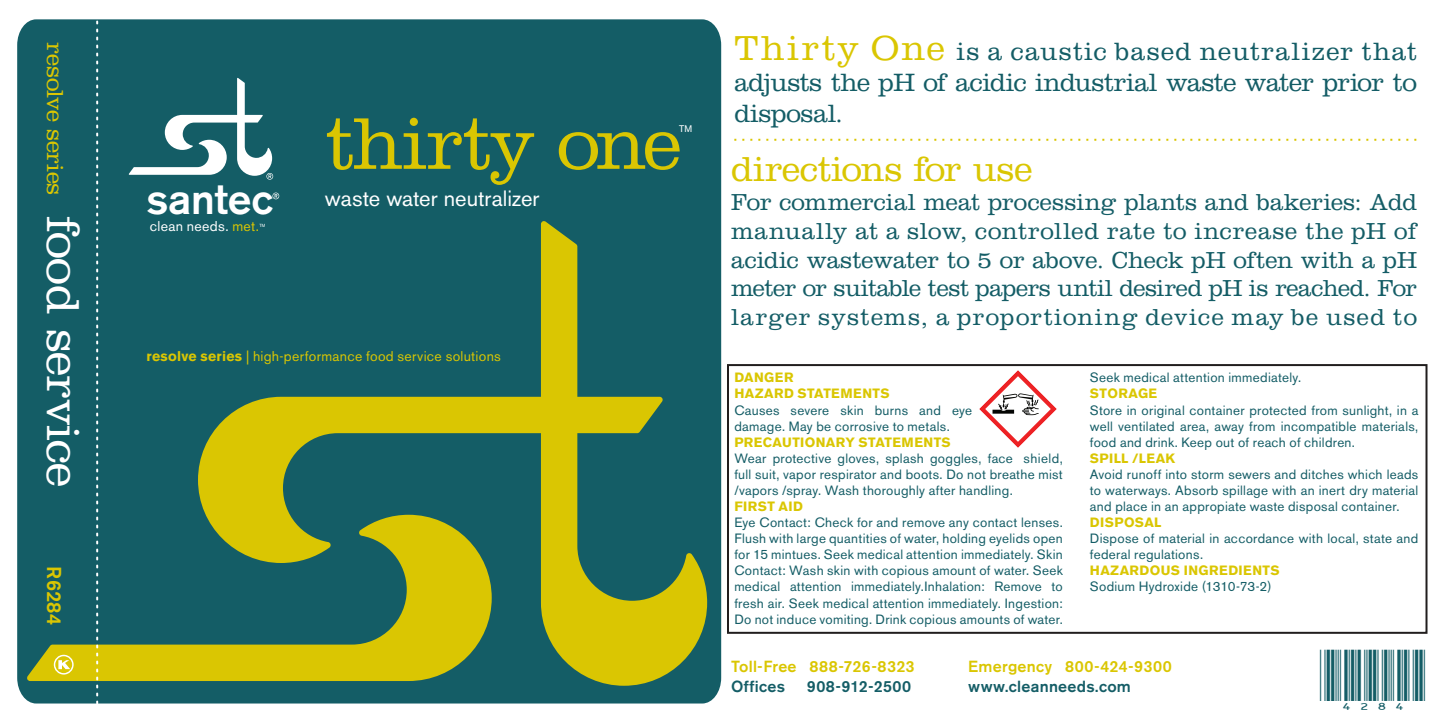
<style>
.page{position:relative;width:1440px;height:720px;background:#fff}
.page>*{position:absolute;margin:0;border:0;box-sizing:border-box;transform-origin:0 0}
.t1{font:300 76px "Clarendon";letter-spacing:-.025em;color:#dac602}
.t2{font:300 48px "Clarendon";letter-spacing:-.005em;color:#fff}
.t3{font:500 42.2px "Akzidenz Grotesk BE";letter-spacing:-.005em;color:#fff}
.t4{font:300 36px "Clarendon";letter-spacing:-.01em;color:#dac602}
.t5{font:300 26px/31.2px "Clarendon";letter-spacing:-.015em;color:#145d66;text-align:justify}
.t6{font:300 24px/28.8px "Clarendon";letter-spacing:.05em;color:#145d66;text-align:justify}
.t7{font:300 24px "Clarendon";letter-spacing:-.01em;color:#dac602}
.t8{font:22px "Akzidenz Grotesk BE";color:#fff}
.t9{font:500 20px "Akzidenz Grotesk BE";letter-spacing:.015em;color:#dac602}
.t10{font:16.8px "ID Automation HC39 M";color:#145d66;scale:1.09 1}
.t11{font:500 16px "Akzidenz Grotesk BE";letter-spacing:.015em;color:#dac602}
.t12{font:500 16px "Akzidenz Grotesk BE";letter-spacing:.02em;color:#145d66}
.t13{font:14px "Akzidenz Grotesk BE";letter-spacing:.02em;color:#dac602}
.t14{font:14px "Akzidenz Grotesk BE";letter-spacing:.02em;color:#fff}
.t15{font:13.4px/16px "Akzidenz Grotesk BE";letter-spacing:.02em;color:#145d66;text-align:justify}
.t16{font:700 13.4px/16px "Akzidenz Grotesk BE";letter-spacing:.03em;color:#dac602}
.t17{font:9.6px "Akzidenz Grotesk BE";color:#fff}
.t18{font:4.4px "Akzidenz Grotesk BE";color:#fff}
.s1{color:#dac602}
.s2{font-weight:700}
.s3{font-size:36px;color:#dac602}
</style>
<div class="page">
<div style="left:17px;top:19px;width:704px;height:685px;background:#145d66"></div>
<svg style="left:27px;top:515px;width:465px;height:166px;background:#5a8242"></svg>
<svg style="left:198px;top:397px;width:343px;height:166px;background:#6f8d37"></svg>
<svg style="left:541px;top:221px;width:166px;height:465px;background:#5f8440"></svg>
<svg style="left:96px;top:19px;width:2px;height:685px"></svg>
<svg style="left:273px;top:193px;width:6px;height:6px"></svg>
<svg style="left:129px;top:78px;width:144px;height:102px"></svg>
<svg style="left:734px;top:139px;width:683px;height:2px"></svg>
<svg style="left:54px;top:655px;width:20px;height:20px"></svg>
<img style="left:980px;top:371px;width:77px;height:76px">
<div style="left:727px;top:364px;width:701px;height:270px;border:2px solid #211e1e"></div>
<h3 class="t7" style="left:69px;top:42px;width:155px;rotate:90deg">resolve series</h3>
<h2 class="t2" style="left:91px;top:216px;width:273px;rotate:90deg">food service</h2>
<h3 class="t9" style="left:67px;top:566px;width:61px;rotate:90deg">R6284</h3>
<h3 class="t3" style="left:147px;top:174px;width:128px">santec</h3>
<p class="t14" style="left:150px;top:218px;width:111px">clean needs. <span class="s1">met.</span></p>
<p class="t18" style="left:259px;top:223px;width:8px">TM</p>
<h1 class="t1" style="left:325px;top:100px;width:358px">thirty one</h1>
<p class="t17" style="left:679px;top:123px;width:14px">TM</p>
<h3 class="t8" style="left:325px;top:186px;width:216px">waste water neutralizer</h3>
<p class="t13" style="left:147px;top:348px;width:356px"><span class="s2">resolve series</span> | high-performance food service solutions</p>
<h3 class="t5" style="left:734px;top:35px;width:684px"><span class="s3">Thirty One</span> is a caustic based neutralizer that adjusts the pH of acidic industrial waste water prior to disposal.</h3>
<h3 class="t4" style="left:731px;top:148px;width:303px">directions for use</h3>
<p class="t6" style="left:731px;top:187px;width:688px">For commercial meat processing plants and bakeries: Add manually at a slow, controlled rate to increase the pH of acidic wastewater to 5 or above. Check pH often with a pH meter or suitable test papers until desired pH is reached. For larger systems, a proportioning device may be used to</p>
<p class="t16" style="left:734px;top:370px;width:157px">DANGER<br>HAZARD STATEMENTS</p>
<p class="t15" style="left:734px;top:402px;width:239px">Causes severe skin burns and eye damage. May be corrosive to metals.</p>
<p class="t16" style="left:734px;top:434px;width:218px">PRECAUTIONARY STATEMENTS</p>
<p class="t15" style="left:734px;top:450px;width:330px">Wear protective gloves, splash goggles, face shield, full suit, vapor respirator and boots. Do not breathe mist /vapors /spray. Wash thoroughly after handling.</p>
<p class="t16" style="left:734px;top:498px;width:70px">FIRST AID</p>
<p class="t15" style="left:734px;top:514px;width:330px">Eye Contact: Check for and remove any contact lenses.<br>Flush with large quantities of water, holding eyelids open for 15 mintues. Seek medical attention immediately. Skin Contact: Wash skin with copious amount of water. Seek medical attention immediately.Inhalation: Remove to fresh air. Seek medical attention immediately. Ingestion:<br>Do not induce vomiting. Drink copious amounts of water.</p>
<p class="t15" style="left:1090px;top:370px;width:213px">Seek medical attention immediately.</p>
<p class="t16" style="left:1090px;top:386px;width:69px">STORAGE</p>
<p class="t15" style="left:1090px;top:402px;width:330px">Store in original container protected from sunlight, in a well ventilated area, away from incompatible materials, food and drink. Keep out of reach of children.</p>
<p class="t16" style="left:1090px;top:450px;width:87px">SPILL /LEAK</p>
<p class="t15" style="left:1090px;top:466px;width:330px">Avoid runoff into storm sewers and ditches which leads to waterways. Absorb spillage with an inert dry material and place in an appropiate waste disposal container.</p>
<p class="t16" style="left:1090px;top:515px;width:73px">DISPOSAL</p>
<p class="t15" style="left:1090px;top:531px;width:330px">Dispose of material in accordance with local, state and federal regulations.</p>
<p class="t16" style="left:1090px;top:563px;width:191px">HAZARDOUS INGREDIENTS</p>
<p class="t15" style="left:1090px;top:579px;width:183px">Sodium Hydroxide (1310-73-2)</p>
<p class="t11" style="left:731px;top:656px;width:185px">Toll-Free 888-726-8323</p>
<p class="t12" style="left:731px;top:676px;width:56px">Offices</p>
<p class="t12" style="left:807px;top:676px;width:106px">908-912-2500</p>
<p class="t11" style="left:968px;top:656px;width:205px">Emergency 800-424-9300</p>
<p class="t12" style="left:968px;top:676px;width:164px">www.cleanneeds.com</p>
<p class="t10" style="left:1320px;top:685px;width:99px">(4284)</p>
</div>
